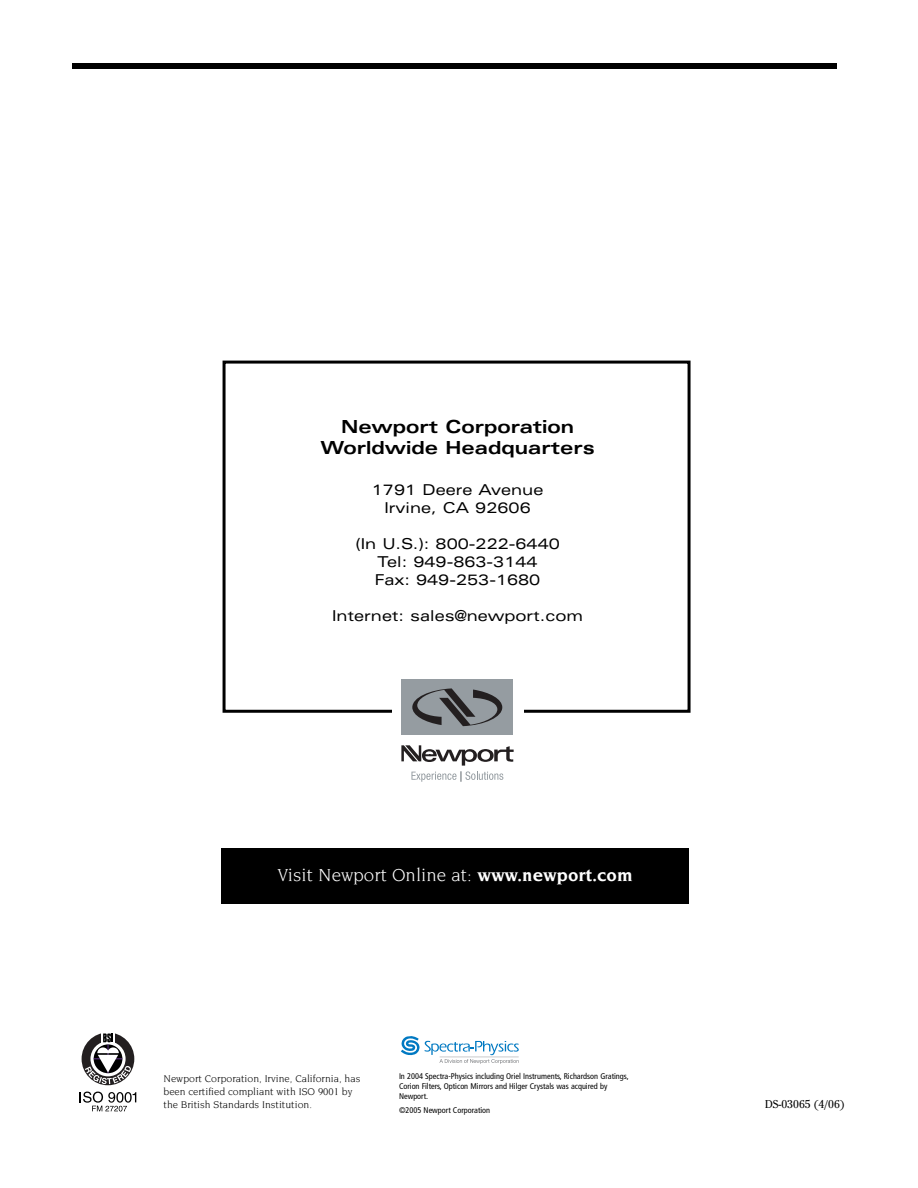
<style>
.page{position:relative;width:918px;height:1188px;background:#fff}
.page>*{position:absolute;margin:0;border:0;box-sizing:border-box;transform-origin:0 0}
.t1{font:18.75px "Novarese";color:#fff}
.t2{font:700 expanded 18px/21.6px "Univers";color:#000;text-align:center}
.t3{font:expanded 15px/18px "Univers";color:#000;text-align:center}
.t4{font:11.25px "Cheltenham";color:#000}
.t5{font:10.5px/12.6px "Novarese";color:#000}
.t6{font:condensed 8.25px/9.9px "Frutiger";color:#000}
.s1{font-weight:700}
</style>
<div class="page">
<div style="left:72px;top:63px;width:765px;height:6px;background:#000"></div>
<div style="left:221px;top:848px;width:468px;height:56px;background:#000"></div>
<div style="left:82px;top:1033px;width:52px;height:52px;background:#231f20;border-radius:50%"></div>
<svg style="left:85px;top:1034px;width:46px;height:50px"></svg>
<svg style="left:80px;top:1092px;width:56px;height:20px"></svg>
<div style="left:223px;top:361px;width:468px;height:352px;border:3px solid #000"></div>
<div style="left:392px;top:679px;width:131px;height:103px;background:#fff"></div>
<div style="left:401px;top:679px;width:112px;height:56px;background:#959ca1"></div>
<svg style="left:412px;top:688px;width:90px;height:38px"></svg>
<svg style="left:401px;top:745px;width:113px;height:37px"></svg>
<svg style="left:401px;top:1036px;width:118px;height:28px"></svg>
<h2 class="t2" style="left:321px;top:417px;width:276px">Newport Corporation<br>Worldwide Headquarters</h2>
<h3 class="t3" style="left:372px;top:482px;width:173px">1791 Deere Avenue<br>Irvine, CA 92606</h3>
<h3 class="t3" style="left:355px;top:536px;width:206px">(In U.S.): 800-222-6440<br>Tel: 949-863-3144<br>Fax: 949-253-1680</h3>
<h3 class="t3" style="left:332px;top:608px;width:253px">Internet: sales@newport.com</h3>
<h1 class="t1" style="left:278px;top:867px;width:356px">Visit Newport Online at: <span class="s1">www.newport.com</span></h1>
<p class="t5" style="left:163px;top:1073px;width:198px">Newport Corporation, Irvine, California, has been certified compliant with ISO 9001 by the British Standards Institution.</p>
<p class="t6" style="left:399px;top:1072px;width:231px">In 2004 Spectra-Physics including Oriel Instruments, Richardson Gratings,<br>Corion Filters, Opticon Mirrors and Hilger Crystals was acquired by<br>Newport.</p>
<p class="t6" style="left:399px;top:1105px;width:93px">©2005 Newport Corporation</p>
<h3 class="t4" style="left:765px;top:1097px;width:81px">DS-03065 (4/06)</h3>
</div>
